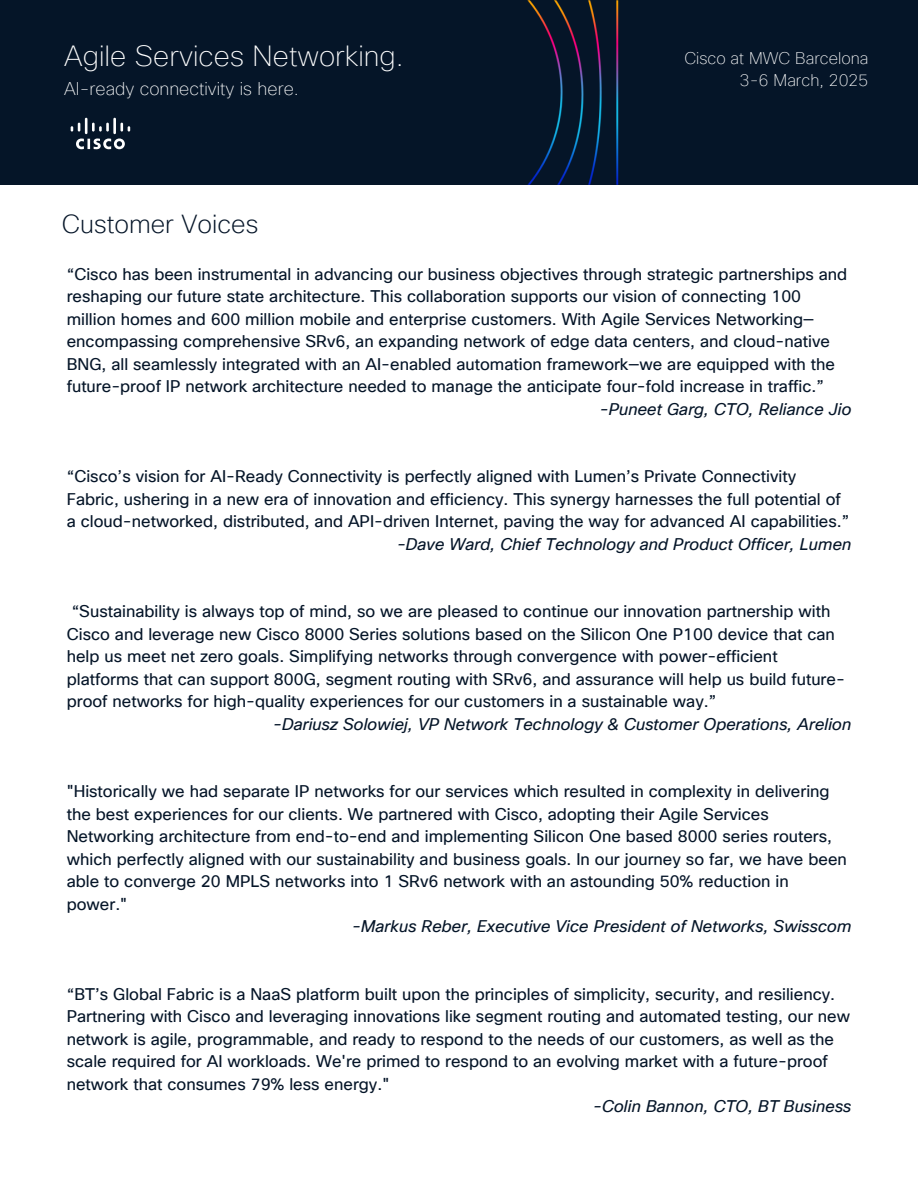
<style>
.page{position:relative;width:918px;height:1188px;background:#fff}
.page>*{position:absolute;margin:0;border:0;box-sizing:border-box;transform-origin:0 0}
.t1{font:100 28.5px "Cisco Sans TT";color:#fff}
.t2{font:200 25.5px "Cisco Sans TT";color:#051528}
.t3{font:100 18px "Cisco Sans TT";color:#fff}
.t4{font:16.5px/22.5px "Cisco Sans TT";color:#051528}
.t5{font:italic 16.5px "Cisco Sans TT";color:#051528}
.t6{font:100 16.5px "Cisco Sans TT";color:#fff}
</style>
<div class="page">
<div style="left:0;top:0;width:918px;height:185px;background:#051528"></div>
<img style="left:527px;top:0;width:92px;height:184px">
<svg style="left:71px;top:118px;width:59px;height:31px"></svg>
<p class="t1" style="left:64px;top:44px;width:341px">Agile Services Networking.</p>
<p class="t3" style="left:64px;top:81px;width:236px">AI-ready connectivity is here.</p>
<p class="t2" style="left:62px;top:213px;width:198px">Customer Voices</p>
<p class="t6" style="left:684px;top:51px;width:185px">Cisco at MWC Barcelona</p>
<p class="t6" style="left:740px;top:73px;width:130px">3-6 March, 2025</p>
<p class="t4" style="left:67px;top:264px;width:782px">“Cisco has been instrumental in advancing our business objectives through strategic partnerships and reshaping our future state architecture. This collaboration supports our vision of connecting 100 million homes and 600 million mobile and enterprise customers. With Agile Services Networking— encompassing comprehensive SRv6, an expanding network of edge data centers, and cloud-native BNG, all seamlessly integrated with an AI-enabled automation framework—we are equipped with the future-proof IP network architecture needed to manage the anticipate four-fold increase in traffic.”</p>
<h1 class="t5" style="left:599px;top:402px;width:253px">-Puneet Garg, CTO, Reliance Jio</h1>
<p class="t4" style="left:67px;top:466px;width:784px">“Cisco’s vision for AI-Ready Connectivity is perfectly aligned with Lumen’s Private Connectivity<br>Fabric, ushering in a new era of innovation and efficiency. This synergy harnesses the full potential of a cloud-networked, distributed, and API-driven Internet, paving the way for advanced AI capabilities.”</p>
<p class="t5" style="left:397px;top:537px;width:456px">-Dave Ward, Chief Technology and Product Officer, Lumen</p>
<p class="t4" style="left:67px;top:601px;width:780px;text-indent:5px">“Sustainability is always top of mind, so we are pleased to continue our innovation partnership with Cisco and leverage new Cisco 8000 Series solutions based on the Silicon One P100 device that can help us meet net zero goals. Simplifying networks through convergence with power-efficient platforms that can support 800G, segment routing with SRv6, and assurance will help us build future&shy;proof networks for high-quality experiences for our customers in a sustainable way.”</p>
<p class="t5" style="left:273px;top:717px;width:580px">-Dariusz Solowiej, VP Network Technology &amp; Customer Operations, Arelion</p>
<p class="t4" style="left:67px;top:781px;width:782px">"Historically we had separate IP networks for our services which resulted in complexity in delivering the best experiences for our clients. We partnered with Cisco, adopting their Agile Services Networking architecture from end-to-end and implementing Silicon One based 8000 series routers, which perfectly aligned with our sustainability and business goals. In our journey so far, we have been able to converge 20 MPLS networks into 1 SRv6 network with an astounding 50% reduction in power."</p>
<p class="t5" style="left:352px;top:919px;width:501px">-Markus Reber, Executive Vice President of Networks, Swisscom</p>
<p class="t4" style="left:67px;top:984px;width:785px">“BT’s Global Fabric is a NaaS platform built upon the principles of simplicity, security, and resiliency.<br>Partnering with Cisco and leveraging innovations like segment routing and automated testing, our new network is agile, programmable, and ready to respond to the needs of our customers, as well as the scale required for AI workloads. We're primed to respond to an evolving market with a future-proof network that consumes 79% less energy."</p>
<p class="t5" style="left:593px;top:1099px;width:260px">-Colin Bannon, CTO, BT Business</p>
</div>
